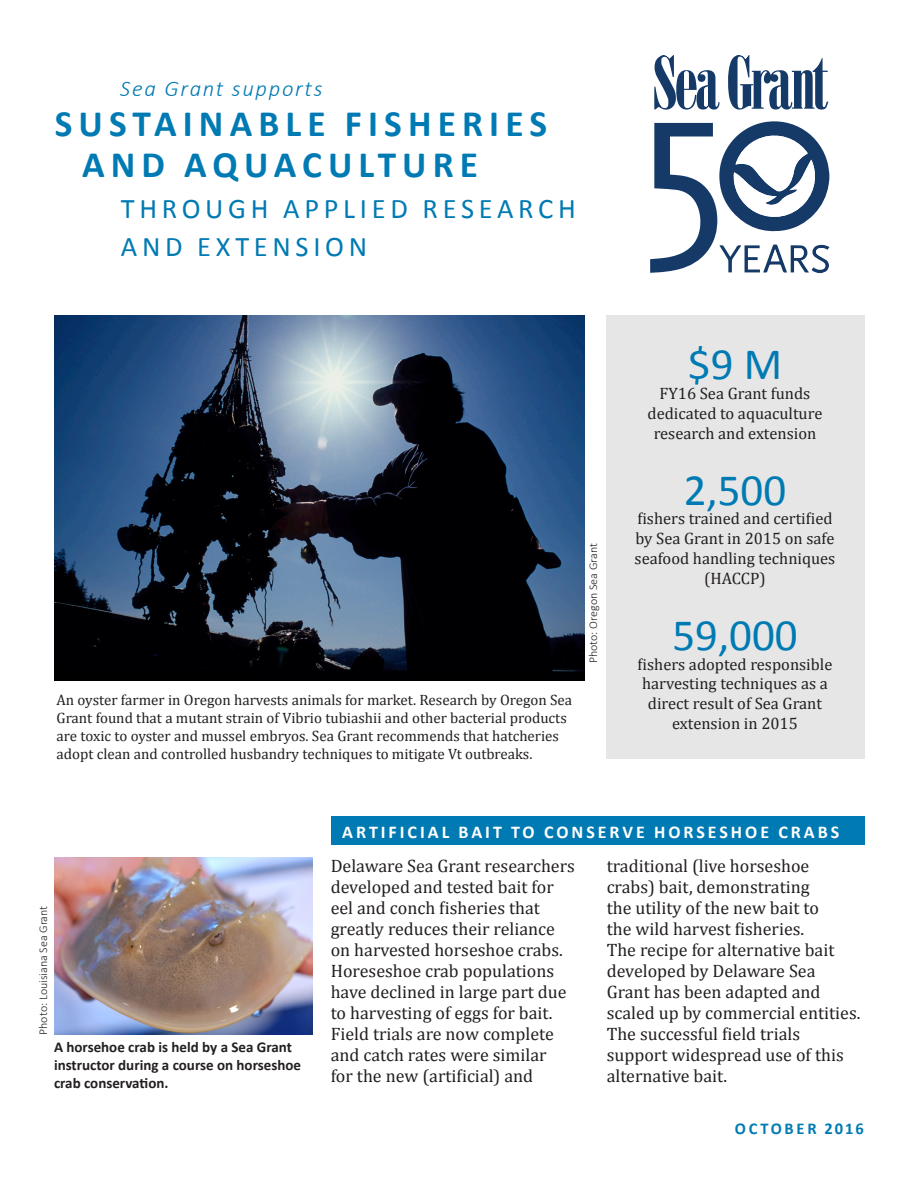
<style>
.page{position:relative;width:918px;height:1188px;background:#fff}
.page>*{position:absolute;margin:0;border:0;box-sizing:border-box;transform-origin:0 0}
.Body{font:45px "Calibri";color:#007ab3}
.t1{font:700 37.35px "Calibri";letter-spacing:.165em;color:#007ab3}
.t2{font:28.5px "Calibri";letter-spacing:.165em;color:#007ab3}
.t3{font:italic 300 22.65px "Calibri";letter-spacing:.075em;color:#007ab3}
.t4{font:18px/21px "Cambria";color:#231f20}
.t5{font:700 18px "Calibri";letter-spacing:.165em;color:#fff}
.t6{font:16.5px/19.8px "Cambria";color:#231f20;text-align:center}
.t7{font:700 16.5px "Calibri";letter-spacing:.165em;color:#007ab3}
.t8{font:15px/18px "Cambria";color:#231f20}
.t9{font:700 15px/18px "Calibri";color:#231f20}
.t10{font:300 12px "Calibri";color:#231f20}
</style>
<div class="page">
<div style="left:606px;top:315px;width:259px;height:444px;background:#e6e6e6"></div>
<svg style="left:650px;top:55px;width:179px;height:218px"></svg>
<img style="left:54px;top:315px;width:531px;height:366px">
<div style="left:331px;top:817px;width:534px;height:28px;background:#007ab3"></div>
<img style="left:54px;top:858px;width:258px;height:177px">
<h2 class="t3" style="left:120px;top:74px;width:204px">Sea Grant supports</h2>
<h2 class="t1" style="left:55px;top:100px;width:494px">SUSTAINABLE FISHERIES</h2>
<h2 class="t1" style="left:82px;top:141px;width:398px">AND AQUACULTURE</h2>
<h2 class="t2" style="left:121px;top:191px;width:456px">THROUGH APPLIED RESEARCH</h2>
<h2 class="t2" style="left:121px;top:228px;width:248px">AND EXTENSION</h2>
<p class="t8" style="left:57px;top:691px;width:517px">An oyster farmer in Oregon harvests animals for market. Research by Oregon Sea Grant found that a mutant strain of Vibrio tubiashii and other bacterial products are toxic to oyster and mussel embryos. Sea Grant recommends that hatcheries adopt clean and controlled husbandry techniques to mitigate Vt outbreaks.</p>
<p class="t10" style="left:586px;top:663px;width:121px;rotate:-90deg">Photo: Oregon Sea Grant</p>
<p class="Body" style="left:688px;top:336px;width:96px">$9 M</p>
<p class="t6" style="left:648px;top:383px;width:176px">FY16 Sea Grant funds dedicated to aquaculture research and extension</p>
<p class="Body" style="left:684px;top:461px;width:104px">2,500</p>
<p class="t6" style="left:635px;top:509px;width:202px">fishers trained and certified by Sea Grant in 2015 on safe seafood handling techniques (HACCP)</p>
<p class="Body" style="left:672px;top:606px;width:127px">59,000</p>
<p class="t6" style="left:638px;top:654px;width:196px">fishers adopted responsible harvesting techniques as a direct result of Sea Grant extension in 2015</p>
<p class="t10" style="left:36px;top:1035px;width:131px;rotate:-90deg">Photo: Louisiana Sea Grant</p>
<p class="t9" style="left:54px;top:1038px;width:249px">A horsehoe crab is held by a Sea Grant instructor during a course on horseshoe crab conservation.</p>
<h2 class="t5" style="left:342px;top:820px;width:499px">ARTIFICIAL BAIT TO CONSERVE HORSESHOE CRABS</h2>
<p class="t4" style="left:331px;top:855px;width:246px">Delaware Sea Grant researchers developed and tested bait for eel and conch fisheries that greatly reduces their reliance on harvested horseshoe crabs.<br>Horeseshoe crab populations have declined in large part due to harvesting of eggs for bait.<br>Field trials are now complete and catch rates were similar<br>for the new (artificial) and</p>
<p class="t4" style="left:607px;top:855px;width:255px">traditional (live horseshoe crabs) bait, demonstrating<br>the utility of the new bait to<br>the wild harvest fisheries.<br>The recipe for alternative bait developed by Delaware Sea<br>Grant has been adapted and scaled up by commercial entities.<br>The successful field trials support widespread use of this alternative bait.</p>
<h2 class="t7" style="left:735px;top:1118px;width:131px">OCTOBER 2016</h2>
</div>
